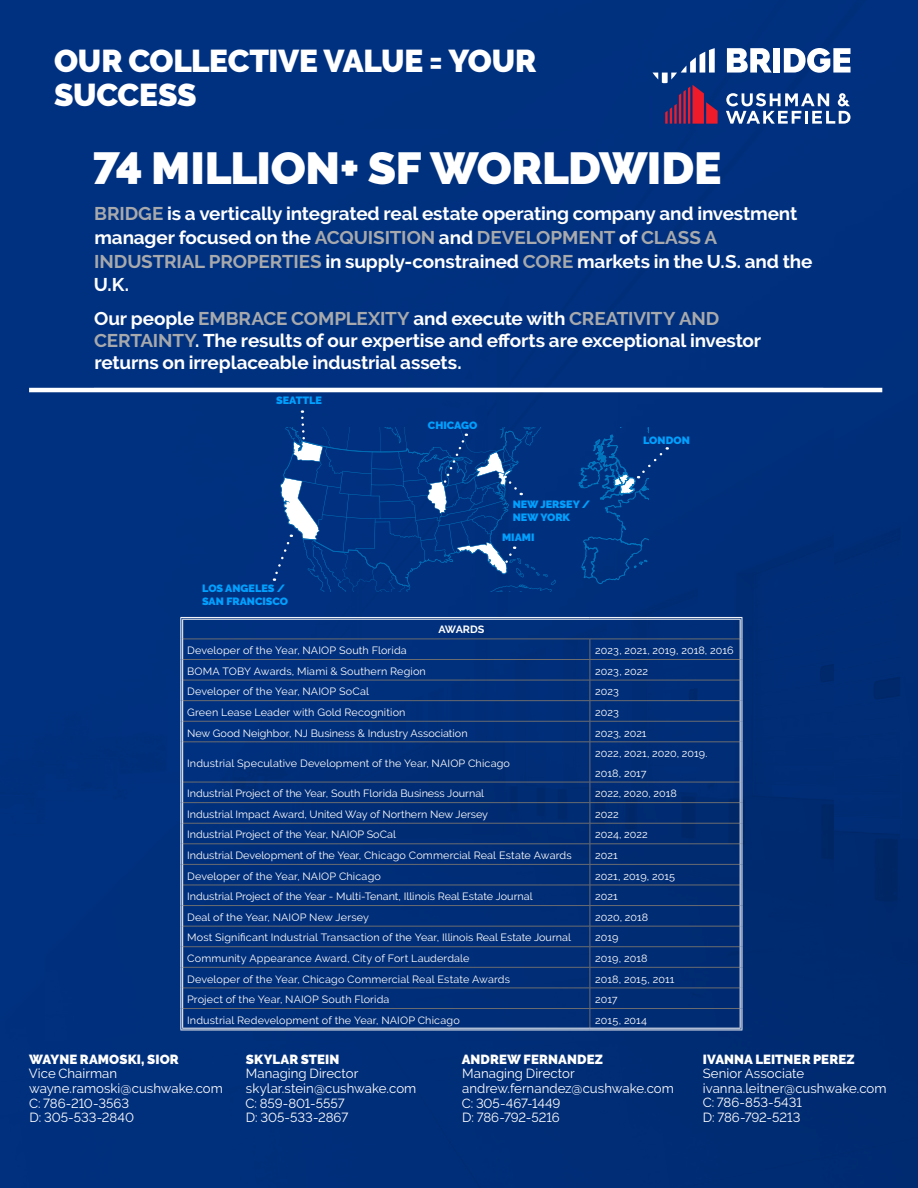
<style>
.page{position:relative;width:918px;height:1188px;background:#fff}
.page>*{position:absolute;margin:0;border:0;box-sizing:border-box;transform-origin:0 0}
.t1{font:900 44.7px "Raleway";letter-spacing:-.005em;color:#fff}
.t2{font:900 31.5px/34.5px "Raleway";letter-spacing:-.005em;color:#fff}
.t3{font:700 18.45px/23.7px "Raleway";letter-spacing:-.01em;color:#fff}
.t4{font:13.2px/14.7px "Raleway";letter-spacing:.005em;color:#fff}
.t5{font:900 13.2px "Raleway";letter-spacing:.01em;color:#fff}
.t6{font:700 13.2px "Raleway";color:#fff}
.t7{font:10.5px/19.6px "Raleway";letter-spacing:.005em;color:#fff}
.t8{font:900 10.5px/13.2px "Raleway";color:#00a0ff}
.t9{font:700 10.5px "Raleway";color:#fff}
.s1{color:#a7a9ac}
</style>
<div class="page">
<img style="left:0;top:0;width:918px;height:1188px">
<div style="left:774px;top:48px;width:6px;height:25px;background:#fff"></div>
<svg style="left:727px;top:48px;width:45px;height:25px"></svg>
<svg style="left:784px;top:48px;width:66px;height:25px"></svg>
<svg style="left:652px;top:48px;width:66px;height:76px;background:#423f7a"></svg>
<svg style="left:726px;top:93px;width:124px;height:31px"></svg>
<img style="left:46px;top:129px;width:788px;height:911px">
<svg style="left:578px;top:428px;width:90px;height:156px;background:#033884"></svg>
<svg style="left:272px;top:410px;width:291px;height:182px;background:#0d3e87"></svg>
<hr style="left:183px;top:639px;width:407px;height:1px;background:#6c6d70">
<hr style="left:590px;top:639px;width:150px;height:1px;background:#6c6d70">
<hr style="left:183px;top:700px;width:407px;height:1px;background:#6c6d70">
<hr style="left:590px;top:700px;width:150px;height:1px;background:#6c6d70">
<hr style="left:183px;top:782px;width:407px;height:1px;background:#6c6d70">
<hr style="left:590px;top:782px;width:150px;height:1px;background:#6c6d70">
<hr style="left:183px;top:844px;width:407px;height:1px;background:#6c6d70">
<hr style="left:590px;top:844px;width:150px;height:1px;background:#6c6d70">
<hr style="left:183px;top:905px;width:407px;height:1px;background:#6c6d70">
<hr style="left:590px;top:905px;width:150px;height:1px;background:#6c6d70">
<hr style="left:183px;top:967px;width:407px;height:1px;background:#6c6d70">
<hr style="left:590px;top:967px;width:150px;height:1px;background:#6c6d70">
<svg style="left:590px;top:639px;width:1px;height:103px"></svg>
<hr style="left:590px;top:742px;width:1px;height:40px;background:#6c6d70">
<svg style="left:590px;top:782px;width:1px;height:246px"></svg>
<hr style="left:183px;top:659px;width:407px;height:1px;background:#6c6d70">
<hr style="left:590px;top:659px;width:150px;height:1px;background:#6c6d70">
<hr style="left:183px;top:680px;width:407px;height:1px;background:#6c6d70">
<hr style="left:590px;top:680px;width:150px;height:1px;background:#6c6d70">
<hr style="left:183px;top:721px;width:407px;height:1px;background:#6c6d70">
<hr style="left:590px;top:721px;width:150px;height:1px;background:#6c6d70">
<hr style="left:183px;top:742px;width:407px;height:1px;background:#6c6d70">
<hr style="left:590px;top:742px;width:150px;height:1px;background:#6c6d70">
<hr style="left:183px;top:802px;width:407px;height:1px;background:#6c6d70">
<hr style="left:590px;top:802px;width:150px;height:1px;background:#6c6d70">
<hr style="left:183px;top:823px;width:407px;height:1px;background:#6c6d70">
<hr style="left:590px;top:823px;width:150px;height:1px;background:#6c6d70">
<hr style="left:183px;top:864px;width:407px;height:1px;background:#6c6d70">
<hr style="left:590px;top:864px;width:150px;height:1px;background:#6c6d70">
<hr style="left:183px;top:885px;width:407px;height:1px;background:#6c6d70">
<hr style="left:590px;top:885px;width:150px;height:1px;background:#6c6d70">
<hr style="left:183px;top:926px;width:407px;height:1px;background:#6c6d70">
<hr style="left:590px;top:926px;width:150px;height:1px;background:#6c6d70">
<hr style="left:183px;top:946px;width:407px;height:1px;background:#6c6d70">
<hr style="left:590px;top:946px;width:150px;height:1px;background:#6c6d70">
<hr style="left:183px;top:988px;width:407px;height:1px;background:#6c6d70">
<hr style="left:590px;top:988px;width:150px;height:1px;background:#6c6d70">
<hr style="left:183px;top:1008px;width:407px;height:1px;background:#6c6d70">
<hr style="left:590px;top:1008px;width:150px;height:1px;background:#6c6d70">
<hr style="left:180px;top:617px;width:410px;height:1px;background:#fff">
<hr style="left:182px;top:619px;width:408px;height:1px;background:#fff">
<hr style="left:590px;top:617px;width:152px;height:1px;background:#fff">
<hr style="left:590px;top:619px;width:151px;height:1px;background:#fff">
<svg style="left:180px;top:618px;width:3px;height:124px"></svg>
<svg style="left:740px;top:618px;width:3px;height:124px"></svg>
<hr style="left:180px;top:742px;width:1px;height:40px;background:#fff">
<hr style="left:182px;top:742px;width:1px;height:40px;background:#fff">
<hr style="left:740px;top:742px;width:1px;height:40px;background:#fff">
<hr style="left:742px;top:742px;width:1px;height:40px;background:#fff">
<svg style="left:180px;top:782px;width:3px;height:248px"></svg>
<svg style="left:740px;top:782px;width:3px;height:248px"></svg>
<hr style="left:182px;top:1028px;width:408px;height:1px;background:#fff">
<hr style="left:180px;top:1030px;width:410px;height:1px;background:#fff">
<hr style="left:590px;top:1028px;width:151px;height:1px;background:#fff">
<hr style="left:590px;top:1030px;width:152px;height:1px;background:#fff">
<hr style="left:29px;top:388px;width:853px;height:4px;background:#fff">
<p class="t2" style="left:54px;top:43px;width:484px">OUR COLLECTIVE VALUE = YOUR<br>SUCCESS</p>
<p class="t1" style="left:92px;top:142px;width:631px">74 MILLION+ SF WORLDWIDE</p>
<p class="t3" style="left:94px;top:202px;width:720px"><span class="s1">BRIDGE</span> is a vertically integrated real estate operating company and investment manager focused on the <span class="s1">ACQUISITION</span> and <span class="s1">DEVELOPMENT</span> of <span class="s1">CLASS A INDUSTRIAL PROPERTIES</span> in supply-constrained <span class="s1">CORE</span> markets in the U.S. and the U.K.</p>
<p class="t3" style="left:94px;top:307px;width:669px;line-height:22px">Our people <span class="s1">EMBRACE COMPLEXITY</span> and execute with <span class="s1">CREATIVITY AND<br>CERTAINTY</span>. The results of our expertise and efforts are exceptional investor returns on irreplaceable industrial assets.</p>
<p class="t8" style="left:276px;top:394px;width:47px">SEATTLE</p>
<p class="t8" style="left:202px;top:582px;width:88px">LOS ANGELES /<br>SAN FRANCISCO</p>
<p class="t8" style="left:428px;top:419px;width:51px">CHICAGO</p>
<p class="t8" style="left:513px;top:498px;width:79px">NEW JERSEY /<br>NEW YORK</p>
<p class="t8" style="left:502px;top:531px;width:34px">MIAMI</p>
<p class="t9" style="left:438px;top:624px;width:48px">AWARDS</p>
<p class="t8" style="left:643px;top:434px;width:48px">LONDON</p>
<p class="t7" style="left:187px;top:641px;width:221px">Developer of the Year, NAIOP South Florida</p>
<p class="t7" style="left:595px;top:641px;width:140px">2023, 2021, 2019, 2018, 2016</p>
<p class="t7" style="left:187px;top:661px;width:240px">BOMA TOBY Awards, Miami &amp; Southern Region</p>
<p class="t7" style="left:595px;top:661px;width:54px">2023, 2022</p>
<p class="t7" style="left:187px;top:682px;width:183px">Developer of the Year, NAIOP SoCal</p>
<p class="t7" style="left:595px;top:682px;width:25px">2023</p>
<p class="t7" style="left:187px;top:702px;width:220px">Green Lease Leader with Gold Recognition</p>
<p class="t7" style="left:595px;top:702px;width:25px">2023</p>
<p class="t7" style="left:187px;top:723px;width:282px">New Good Neighbor, NJ Business &amp; Industry Association</p>
<p class="t7" style="left:595px;top:723px;width:53px">2023, 2021</p>
<p class="t7" style="left:187px;top:753px;width:324px">Industrial Speculative Development of the Year, NAIOP Chicago</p>
<p class="t7" style="left:595px;top:743px;width:114px">2022, 2021, 2020, 2019.<br>2018, 2017</p>
<p class="t7" style="left:187px;top:784px;width:298px">Industrial Project of the Year, South Florida Business Journal</p>
<p class="t7" style="left:595px;top:784px;width:83px">2022, 2020, 2018</p>
<p class="t7" style="left:187px;top:804px;width:302px">Industrial Impact Award, United Way of Northern New Jersey</p>
<p class="t7" style="left:595px;top:804px;width:25px">2022</p>
<p class="t7" style="left:187px;top:825px;width:210px">Industrial Project of the Year, NAIOP SoCal</p>
<p class="t7" style="left:595px;top:825px;width:54px">2024, 2022</p>
<p class="t7" style="left:187px;top:845px;width:386px">Industrial Development of the Year, Chicago Commercial Real Estate Awards</p>
<p class="t7" style="left:595px;top:845px;width:24px">2021</p>
<p class="t7" style="left:187px;top:866px;width:195px">Developer of the Year, NAIOP Chicago</p>
<p class="t7" style="left:595px;top:866px;width:81px">2021, 2019, 2015</p>
<p class="t7" style="left:187px;top:887px;width:347px">Industrial Project of the Year - Multi-Tenant, Illinois Real Estate Journal</p>
<p class="t7" style="left:595px;top:887px;width:24px">2021</p>
<p class="t7" style="left:187px;top:907px;width:183px">Deal of the Year, NAIOP New Jersey</p>
<p class="t7" style="left:595px;top:907px;width:55px">2020, 2018</p>
<p class="t7" style="left:187px;top:928px;width:385px">Most Significant Industrial Transaction of the Year, Illinois Real Estate Journal</p>
<p class="t7" style="left:595px;top:928px;width:25px">2019</p>
<p class="t7" style="left:187px;top:948px;width:284px">Community Appearance Award, City of Fort Lauderdale</p>
<p class="t7" style="left:595px;top:948px;width:54px">2019, 2018</p>
<p class="t7" style="left:187px;top:969px;width:324px">Developer of the Year, Chicago Commercial Real Estate Awards</p>
<p class="t7" style="left:595px;top:969px;width:81px">2018, 2015, 2011</p>
<p class="t7" style="left:187px;top:990px;width:204px">Project of the Year, NAIOP South Florida</p>
<p class="t7" style="left:595px;top:990px;width:24px">2017</p>
<p class="t7" style="left:187px;top:1010px;width:274px">Industrial Redevelopment of the Year, NAIOP Chicago</p>
<p class="t7" style="left:595px;top:1010px;width:53px">2015, 2014</p>
<p class="t6" style="left:95px;top:1049px;width:91px">MIAMI OFFICE</p>
<p class="t5" style="left:29px;top:1052px;width:151px">WAYNE RAMOSKI, SIOR</p>
<p class="t4" style="left:29px;top:1066px;width:90px">Vice Chairman</p>
<p class="t4" style="left:29px;top:1081px;width:195px">wayne.ramoski@cushwake.com</p>
<p class="t4" style="left:29px;top:1096px;width:106px">C: 786-210-3563<br>D: 305-533-2840</p>
<p class="t5" style="left:246px;top:1052px;width:95px">SKYLAR STEIN</p>
<p class="t4" style="left:246px;top:1066px;width:114px">Managing Director</p>
<p class="t4" style="left:246px;top:1081px;width:172px">skylar.stein@cushwake.com</p>
<p class="t4" style="left:246px;top:1096px;width:104px">C: 859-801-5557<br>D: 305-533-2867</p>
<p class="t5" style="left:462px;top:1052px;width:143px">ANDREW FERNANDEZ</p>
<p class="t4" style="left:462px;top:1066px;width:114px">Managing Director</p>
<p class="t4" style="left:462px;top:1081px;width:213px">andrew.fernandez@cushwake.com</p>
<p class="t4" style="left:462px;top:1096px;width:100px">C: 305-467-1449<br>D: 786-792-5216</p>
<p class="t5" style="left:703px;top:1051px;width:153px">IVANNA LEITNER PEREZ</p>
<p class="t4" style="left:703px;top:1066px;width:103px">Senior Associate</p>
<p class="t4" style="left:703px;top:1081px;width:185px">ivanna.leitner@cushwake.com</p>
<p class="t4" style="left:703px;top:1095px;width:101px">C: 786-853-5431</p>
<p class="t4" style="left:703px;top:1110px;width:99px">D: 786-792-5213</p>
</div>
